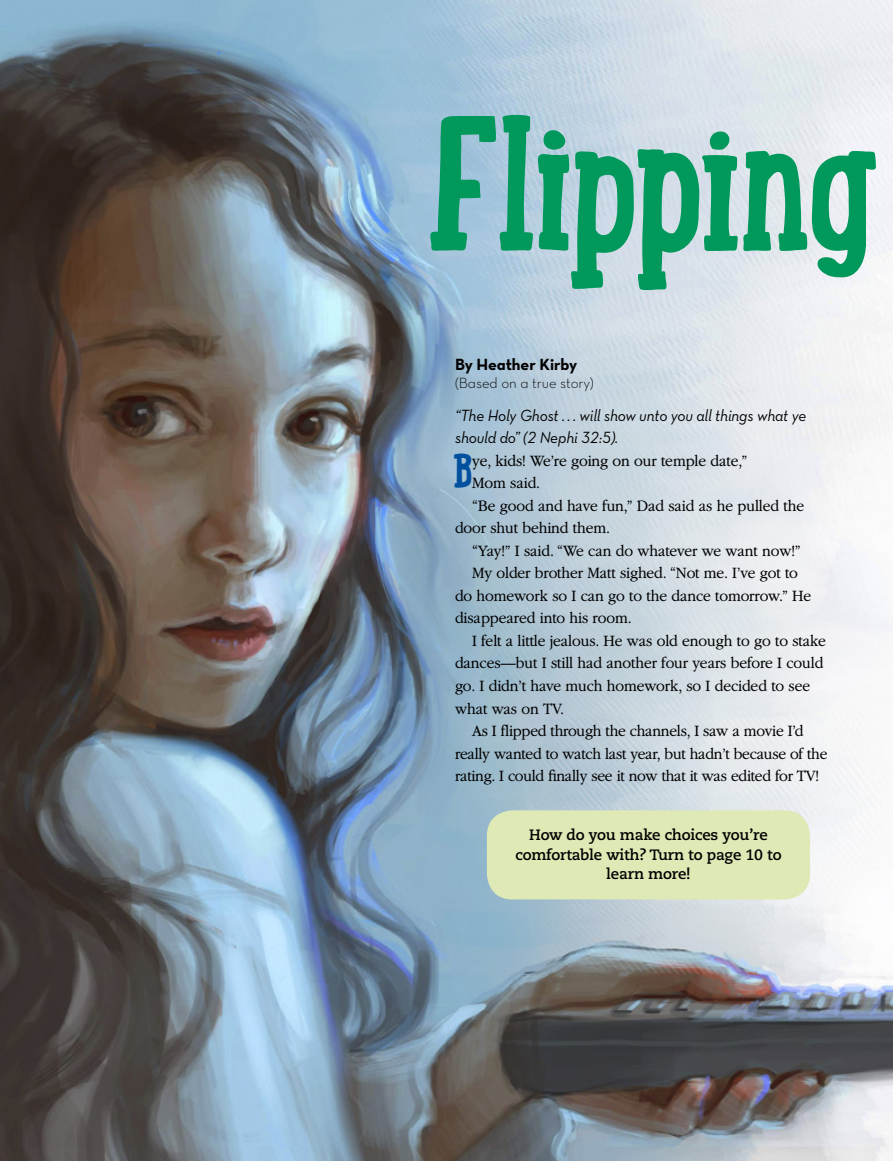
<style>
.page{position:relative;width:893px;height:1161px;background:#fff}
.page>*{position:absolute;margin:0;border:0;box-sizing:border-box;transform-origin:0 0}
.ARTCL_title{font:700 190.65px "Lunch Box Slab";letter-spacing:-.035em;color:#00985b}
.ARTCL_para_first_reg{font:700 48.6px "Lunch Box Slab";color:#00509e}
.ARTCL_para_regular{font:300 16.5px/22.5px "Garamondlds Lat Plus";letter-spacing:-.01em;color:#000;scale:.95 1}
.ARTCL_epigraph{font:16.5px/22.5px "Neutralds Lat Book Italic Alt";letter-spacing:-.01em;color:#000;scale:.95 1}
.ARTCL_para_first_reg-2{font:300 16.5px/22.5px "Garamondlds Lat Plus";letter-spacing:-.01em;color:#000;scale:.95 1}
.ARTCL-BY_para_first{font:16.5px "Neutralds Lat Bold Alt";letter-spacing:-.005em;color:#000}
.SIDE_title{font:700 15px/19.5px "Caecilialds Std";letter-spacing:-.01em;color:#000;text-align:center}
.ARTCL-BY_para{font:15px "Neutralds Lat Light Alt";letter-spacing:-.005em;color:#000}
</style>
<div class="page">
<img style="left:0;top:0;width:893px;height:1161px">
<div style="left:487px;top:810px;width:323px;height:89px;background:#dee9b5;border-radius:26px"></div>
<p class="ARTCL_title" style="left:425px;top:41px;width:458px">Flipping</p>
<p class="ARTCL-BY_para_first" style="left:455px;top:350px;width:124px">By Heather Kirby</p>
<p class="ARTCL-BY_para" style="left:455px;top:371px;width:140px">(Based on a true story)</p>
<p class="ARTCL_epigraph" style="left:455px;top:403px;width:371px">“The Holy Ghost . . . will show unto you all things what ye should do” (2 Nephi 32:5).</p>
<p class="ARTCL_para_first_reg" style="left:453px;top:435px;width:21px">B</p>
<p class="ARTCL_para_first_reg-2" style="left:472px;top:449px;width:291px">ye, kids! We’re going on our temple date,”<br>Mom said.</p>
<p class="ARTCL_para_regular" style="left:455px;top:494px;width:369px;text-indent:17px">“Be good and have fun,” Dad said as he pulled the door shut behind them.</p>
<p class="ARTCL_para_regular" style="left:472px;top:539px;width:348px">“Yay!” I said. “We can do whatever we want now!”</p>
<p class="ARTCL_para_regular" style="left:455px;top:562px;width:377px;text-indent:17px">My older brother Matt sighed. “Not me. I’ve got to do homework so I can go to the dance tomorrow.” He disappeared into his room.</p>
<p class="ARTCL_para_regular" style="left:455px;top:629px;width:392px;text-indent:17px">I felt a little jealous. He was old enough to go to stake dances—but I still had another four years before I could go. I didn’t have much homework, so I decided to see what was on TV.</p>
<p class="ARTCL_para_regular" style="left:455px;top:719px;width:394px;text-align:center">As I flipped through the channels, I saw a movie I’d<br>really wanted to watch last year, but hadn’t because of the rating. I could finally see it now that it was edited for TV!</p>
<p class="SIDE_title" style="left:515px;top:826px;width:268px">How do you make choices you’re comfortable with? Turn to page 10 to learn more!</p>
</div>
